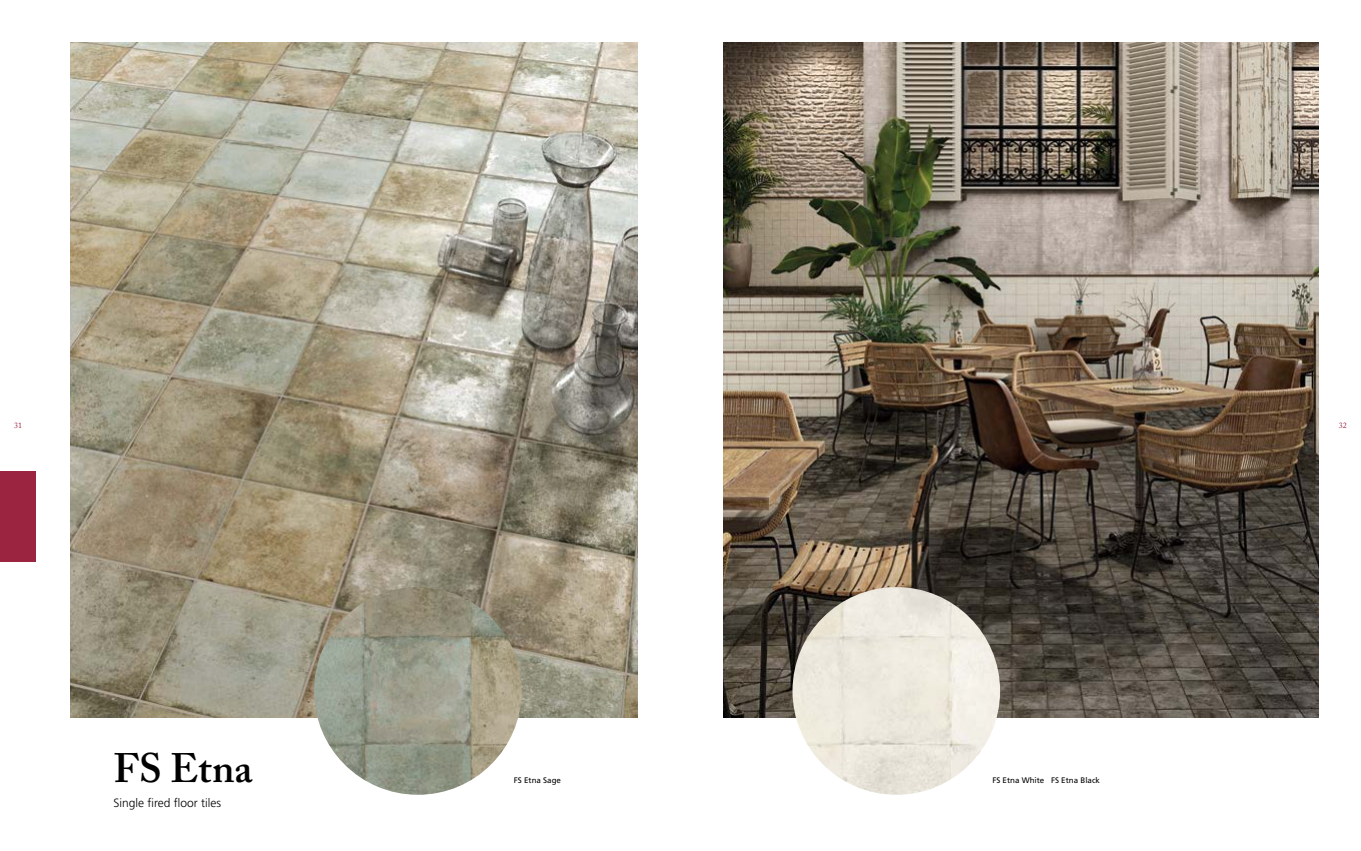
<style>
.page{position:relative;width:1361px;height:851px;background:#fff}
.page>*{position:absolute;margin:0;border:0;box-sizing:border-box;transform-origin:0 0}
.t1{font:600 40.9px "Adobe Caslon Pro";color:#000}
.t2{font:300 12px "Frutiger LT Std";color:#000}
.t3{font:8px "Frutiger LT Std";color:#000}
.t4{font:8px "Adobe Caslon Pro";color:#9b2541}
</style>
<div class="page">
<div style="left:0;top:471px;width:36px;height:90px;background:#9b2541"></div>
<img style="left:723px;top:43px;width:595px;height:674px">
<img style="left:792px;top:587px;width:208px;height:207px;border-radius:104px">
<img style="left:71px;top:43px;width:567px;height:674px">
<img style="left:314px;top:587px;width:207px;height:207px;border-radius:104px">
<p class="t4" style="left:14px;top:421px;width:9px">31</p>
<p class="t4" style="left:1339px;top:421px;width:9px">32</p>
<h1 class="t1" style="left:113px;top:743px;width:141px">FS Etna</h1>
<h2 class="t2" style="left:113px;top:795px;width:109px">Single fired floor tiles</h2>
<p class="t3" style="left:514px;top:775px;width:49px">FS Etna Sage</p>
<p class="t3" style="left:992px;top:775px;width:109px">FS Etna White FS Etna Black</p>
</div>
